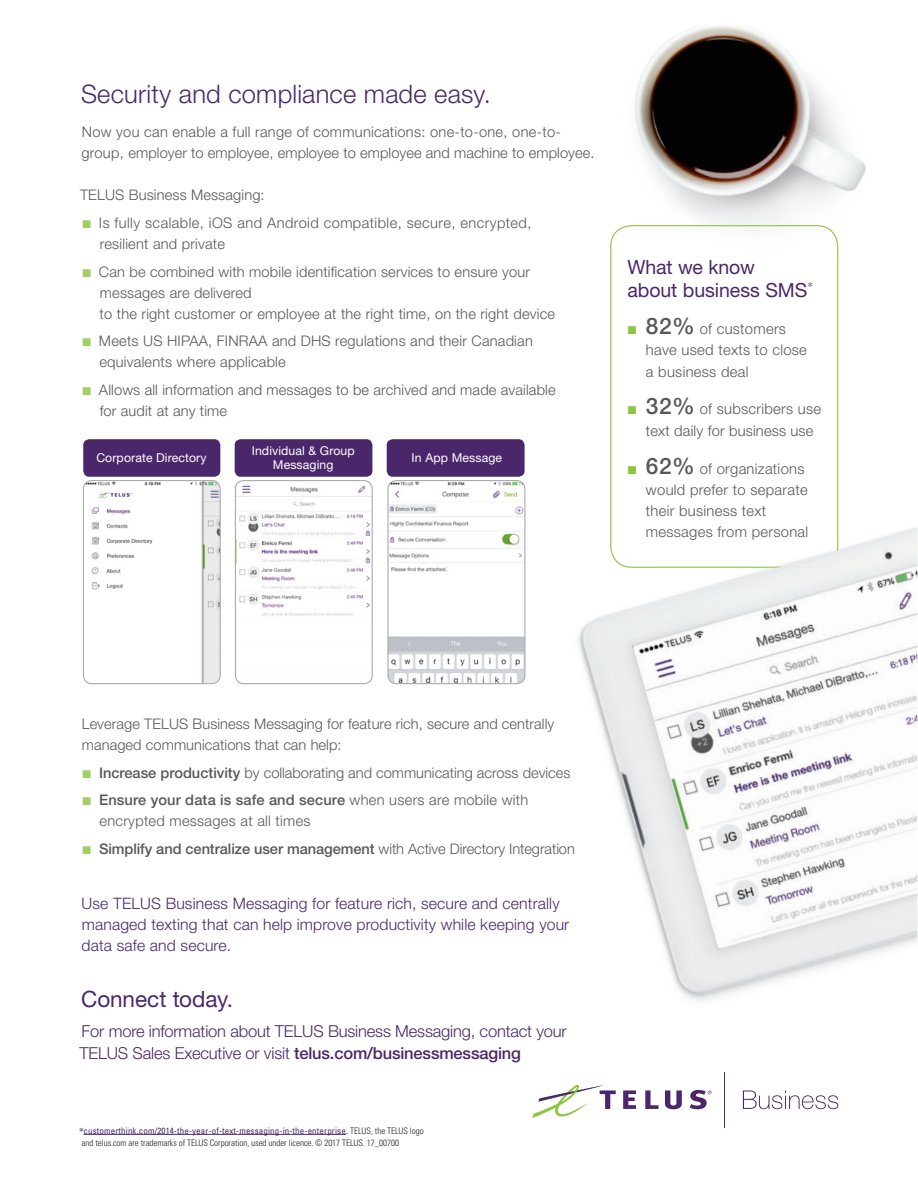
<style>
.page{position:relative;width:918px;height:1188px;background:#fff}
.page>*{position:absolute;margin:0;border:0;box-sizing:border-box;transform-origin:0 0}
.t1{font:300 25.5px "Helvetica Neue";letter-spacing:.005em;color:#4a276b}
.t2{font:22.5px "Helvetica Neue";letter-spacing:-.005em;color:#4a276b}
.t3{font:19.5px "Helvetica Neue";letter-spacing:-.005em;color:#4a276b}
.t4{font:300 16.5px/22.5px "Helvetica Neue";letter-spacing:-.01em;color:#4a276b}
.t5{font:300 15.75px/21px "Helvetica Neue";letter-spacing:.01em;color:#4a276b}
.t6{font:300 14.7px/21px "Helvetica Neue";letter-spacing:.015em;color:#57585a}
.t7{font:500 14.7px "Helvetica Neue";letter-spacing:-.005em;color:#57585a}
.t8{font:12.3px "Helvetica Neue";letter-spacing:.01em;color:#fff}
.t9{font:9px/12px "TAXI Legal PS Normal";letter-spacing:-.005em;color:#231f20}
.s1{color:#a2cf62}
.s2{color:#8bc63e}
.s3{font-weight:500;font-size:22.65px}
.s4{font-weight:500}
.s5{font-weight:300}
.s6{font-family:"TAXI Legal PS Heavy";color:#4a276b}
</style>
<div class="page">
<img style="left:610px;top:26px;width:256px;height:241px">
<hr style="left:84px;top:1134px;width:262px;height:1px;background:#4a276b">
<svg style="left:623px;top:1090px;width:13px;height:19px"></svg>
<svg style="left:645px;top:1090px;width:14px;height:19px"></svg>
<svg style="left:665px;top:1090px;width:17px;height:19px"></svg>
<svg style="left:532px;top:1085px;width:84px;height:33px"></svg>
<svg style="left:690px;top:1090px;width:22px;height:19px"></svg>
<svg style="left:743px;top:1090px;width:95px;height:19px"></svg>
<hr style="left:724px;top:1072px;width:1px;height:55px;background:#4a276b">
<img style="left:578px;top:482px;width:339px;height:519px">
<img style="left:83px;top:481px;width:137px;height:203px">
<div style="left:83px;top:480px;width:138px;height:204px;border:1px solid #a8a9ad;border-radius:8px"></div>
<img style="left:235px;top:481px;width:137px;height:203px">
<div style="left:235px;top:480px;width:138px;height:204px;border:1px solid #a8a9ad;border-radius:8px"></div>
<div style="left:83px;top:439px;width:137px;height:38px;background:#4a276b;border-radius:6px"></div>
<div style="left:235px;top:439px;width:137px;height:38px;background:#4a276b;border-radius:6px"></div>
<div style="left:387px;top:439px;width:138px;height:38px;background:#4a276b;border-radius:6px"></div>
<img style="left:389px;top:481px;width:136px;height:203px">
<div style="left:387px;top:480px;width:138px;height:204px;border:1px solid #a8a9ad;border-radius:9px"></div>
<p class="t1" style="left:81px;top:78px;width:411px">Security and compliance made easy.</p>
<p class="t6" style="left:81px;top:121px;width:514px">Now you can enable a full range of communications: one-to-one, one-to&shy;group, employer to employee, employee to employee and machine to employee.</p>
<p class="t6" style="left:80px;top:184px;width:186px">TELUS Business Messaging:</p>
<p class="t6" style="left:100px;top:212px;width:433px;text-indent:-18px"><span class="s1">■</span> Is fully scalable, iOS and Android compatible, secure, encrypted, resilient and private</p>
<p class="t6" style="left:100px;top:261px;width:457px;text-indent:-17px"><span class="s1">■</span> Can be combined with mobile identification services to ensure your messages are delivered<br>to the right customer or employee at the right time, on the right device</p>
<p class="t6" style="left:99px;top:330px;width:435px;text-indent:-17px"><span class="s1">■</span> Meets US HIPAA, FINRAA and DHS regulations and their Canadian equivalents where applicable</p>
<p class="t6" style="left:100px;top:379px;width:457px;text-indent:-17px"><span class="s1">■</span> Allows all information and messages to be archived and made available for audit at any time</p>
<p class="t8" style="left:96px;top:451px;width:112px">Corporate Directory</p>
<p class="t8" style="left:252px;top:444px;width:104px">Individual &amp; Group</p>
<p class="t8" style="left:273px;top:457px;width:62px">Messaging</p>
<p class="t8" style="left:412px;top:450px;width:92px">In App Message</p>
<p class="t3" style="left:627px;top:255px;width:129px">What we know</p>
<p class="t3" style="left:627px;top:278px;width:187px">about business SMS<sup>*</sup></p>
<p class="t6" style="left:628px;top:318px;width:160px"><span class="s2">■</span> <span class="s3">82%</span> of customers</p>
<p class="t6" style="left:646px;top:339px;width:163px">have used texts to close</p>
<p class="t6" style="left:646px;top:361px;width:104px">a business deal</p>
<p class="t6" style="left:646px;top:398px;width:177px;text-indent:-18px"><span class="s2">■</span> <span class="s3">32%</span> of subscribers use text daily for business use</p>
<p class="t6" style="left:646px;top:457px;width:164px;text-indent:-18px"><span class="s2">■</span> <span class="s3">62%</span> of organizations would prefer to separate their business text messages from personal</p>
<p class="t6" style="left:82px;top:713px;width:474px">Leverage TELUS Business Messaging for feature rich, secure and centrally managed communications that can help:</p>
<p class="t6" style="left:82px;top:762px;width:490px"><span class="s1">■</span> <span class="s4">Increase productivity</span> by collaborating and communicating across devices</p>
<p class="t6" style="left:99px;top:789px;width:430px;text-indent:-17px"><span class="s1">■</span> <span class="s4">Ensure your data is safe and secure</span> when users are mobile with encrypted messages at all times</p>
<p class="t7" style="left:82px;top:840px;width:494px"><span class="s1">■</span> Simplify and centralize user management <span class="s5">with Active Directory Integration</span></p>
<p class="t5" style="left:82px;top:892px;width:489px">Use TELUS Business Messaging for feature rich, secure and centrally managed texting that can help improve productivity while keeping your data safe and secure.</p>
<p class="t2" style="left:81px;top:986px;width:153px">Connect today.</p>
<p class="t4" style="left:80px;top:1019px;width:489px">For more information about TELUS Business Messaging, contact your<br>TELUS Sales Executive or visit <span class="s4">telus.com/businessmessaging</span></p>
<p class="t9" style="left:79px;top:1125px;width:346px"><span class="s6">*customerthink.com/2014-the-year-of-text-messaging-in-the-enterprise.</span> TELUS, the TELUS logo and telus.com are trademarks of TELUS Corporation, used under licence. © 2017 TELUS. 17_00700</p>
</div>
